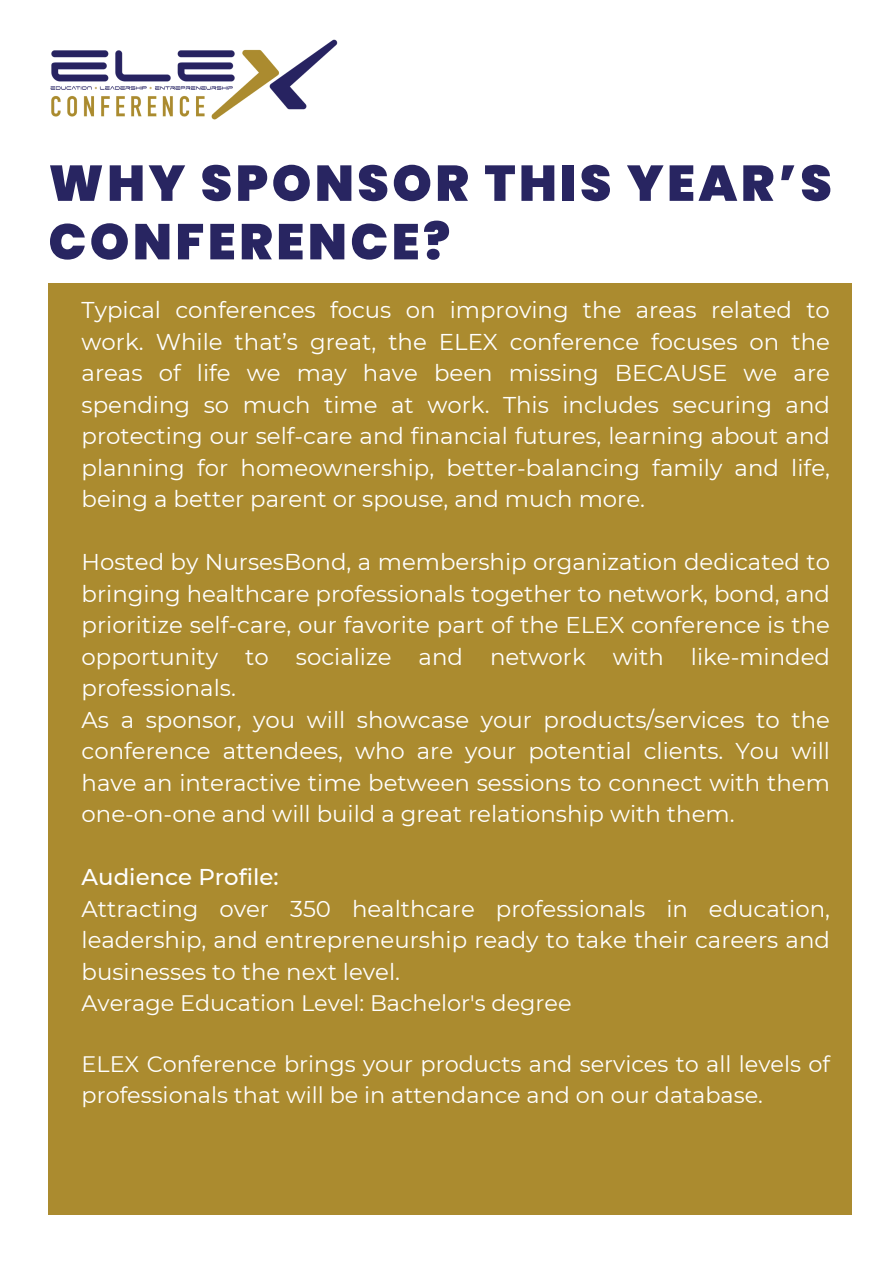
<style>
.page{position:relative;width:893px;height:1264px;background:#fff}
.page>*{position:absolute;margin:0;border:0;box-sizing:border-box;transform-origin:0 0}
.t1{font:900 50.1px/58.5px "Poppins";letter-spacing:.07em;color:#282561}
.t2{font:22.8px/31.5px "Montserrat";color:#fff;text-align:justify}
.t3{font:500 22.8px "Montserrat";color:#fff}
.t4{font:22.35px/30.3px "Montserrat";color:#fff}
</style>
<div class="page">
<div style="left:48px;top:283px;width:803px;height:931px;background:#ab8b2f"></div>
<img style="left:50px;top:39px;width:288px;height:81px">
<p class="t1" style="left:48px;top:154px;width:784px">WHY SPONSOR THIS YEAR’S<br>CONFERENCE?</p>
<p class="t2" style="left:82px;top:294px;width:749px">Typical conferences focus on improving the areas related to work. While that’s great, the ELEX conference focuses on the areas of life we may have been missing BECAUSE we are spending so much time at work. This includes securing and protecting our self-care and financial futures, learning about and planning for homeownership, better-balancing family and life, being a better parent or spouse, and much more.</p>
<h1 class="t2" style="left:82px;top:546px;width:749px">Hosted by NursesBond, a membership organization dedicated to bringing healthcare professionals together to network, bond, and prioritize self-care, our favorite part of the ELEX conference is the opportunity to socialize and network with like-minded professionals.</h1>
<p class="t2" style="left:82px;top:703px;width:749px">As a sponsor, you will showcase your products/services to the conference attendees, who are your potential clients. You will have an interactive time between sessions to connect with them one-on-one and will build a great relationship with them.</p>
<p class="t3" style="left:82px;top:863px;width:198px">Audience Profile:</p>
<p class="t2" style="left:82px;top:892px;width:749px">Attracting over 350 healthcare professionals in education, leadership, and entrepreneurship ready to take their careers and businesses to the next level.</p>
<p class="t4" style="left:82px;top:988px;width:491px">Average Education Level: Bachelor's degree</p>
<p class="t4" style="left:82px;top:1049px;width:749px">ELEX Conference brings your products and services to all levels of professionals that will be in attendance and on our database.</p>
</div>
